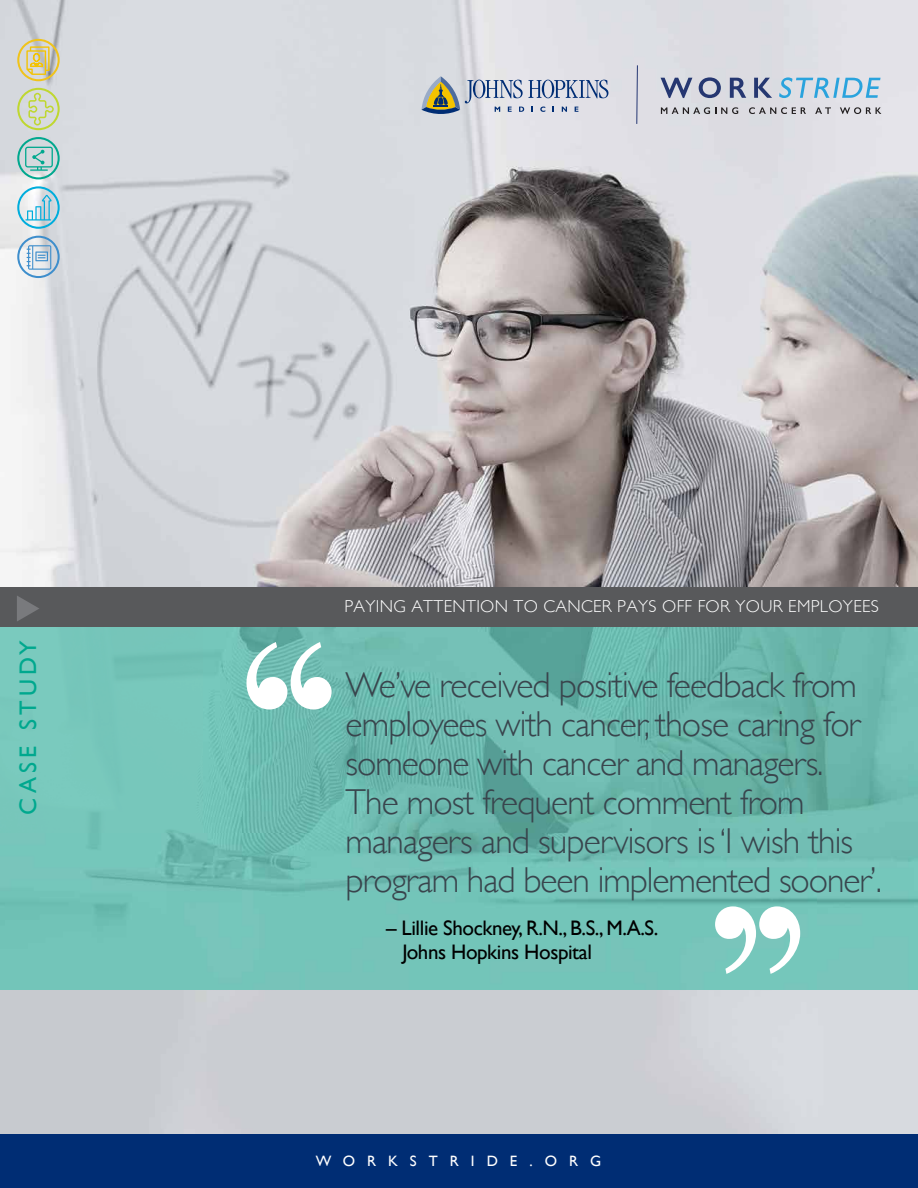
<style>
.page{position:relative;width:918px;height:1188px;background:#fff}
.page>*{position:absolute;margin:0;border:0;box-sizing:border-box;transform-origin:0 0}
.t1{font:300 36px/39px "Gill Sans";letter-spacing:-.025em;color:#39454d}
.t2{font:24px "Gill Sans";letter-spacing:.18em;color:#00a88e}
.t3{font:21px/24px "Gill Sans";letter-spacing:-.02em;color:#000}
.t4{font:300 17.25px "Gill Sans";letter-spacing:.02em;color:#fff}
.t5{font:15px "Gill Sans";letter-spacing:.8em;color:#fff}
</style>
<div class="page">
<img style="left:0;top:0;width:918px;height:1134px">
<img style="left:0;top:627px;width:918px;height:362px">
<svg style="left:246px;top:642px;width:86px;height:68px"></svg>
<svg style="left:715px;top:906px;width:85px;height:68px"></svg>
<div style="left:0;top:588px;width:918px;height:39px;background:#58595b"></div>
<svg style="left:17px;top:236px;width:43px;height:42px"></svg>
<svg style="left:17px;top:39px;width:43px;height:42px;background:#d6ca99"></svg>
<svg style="left:17px;top:137px;width:43px;height:42px;background:#a1cdca"></svg>
<svg style="left:17px;top:186px;width:43px;height:43px"></svg>
<svg style="left:17px;top:88px;width:43px;height:42px;background:#d0d8b3"></svg>
<div style="left:0;top:1134px;width:918px;height:54px;background:#002d74"></div>
<svg style="left:17px;top:596px;width:22px;height:25px"></svg>
<svg style="left:661px;top:78px;width:31px;height:20px"></svg>
<svg style="left:699px;top:77px;width:22px;height:21px"></svg>
<svg style="left:730px;top:78px;width:16px;height:20px"></svg>
<svg style="left:754px;top:78px;width:18px;height:20px"></svg>
<svg style="left:779px;top:77px;width:102px;height:21px;background:#a6cce2"></svg>
<svg style="left:661px;top:107px;width:77px;height:7px"></svg>
<svg style="left:749px;top:107px;width:57px;height:7px"></svg>
<svg style="left:815px;top:107px;width:16px;height:7px"></svg>
<svg style="left:840px;top:107px;width:41px;height:7px"></svg>
<svg style="left:636px;top:65px;width:2px;height:60px"></svg>
<svg style="left:422px;top:76px;width:186px;height:40px;background:#b9bec5"></svg>
<p class="t2" style="left:14px;top:815px;width:176px;rotate:-90deg">CASE STUDY</p>
<p class="t4" style="left:345px;top:592px;width:536px">PAYING ATTENTION TO CANCER PAYS OFF FOR YOUR EMPLOYEES</p>
<p class="t1" style="left:346px;top:664px;width:538px">We’ve received positive feedback from employees with cancer, those caring for someone with cancer and managers.<br>The most frequent comment from managers and supervisors is ‘I wish this program had been implemented sooner’.</p>
<p class="t3" style="left:402px;top:916px;width:258px;text-indent:-16px">– Lillie Shockney, R.N., B.S., M.A.S.<br>Johns Hopkins Hospital</p>
<p class="t5" style="left:316px;top:1152px;width:287px">WORKSTRIDE.ORG</p>
</div>
